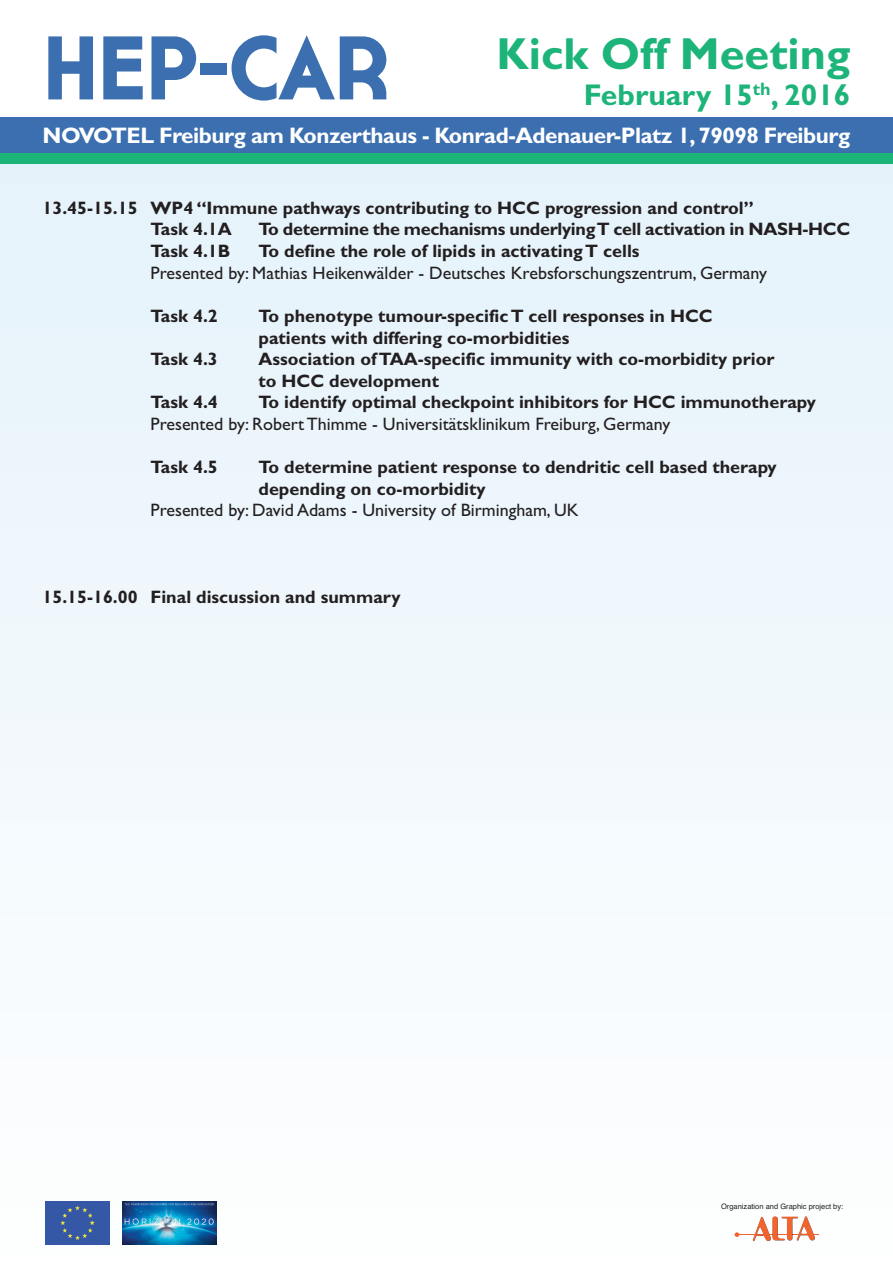
<style>
.page{position:relative;width:893px;height:1263px;background:#fff}
.page>*{position:absolute;margin:0;border:0;box-sizing:border-box;transform-origin:0 0}
.t1{font:700 90px "Cassannet";letter-spacing:-.015em;color:#3b6fb0}
.t2{font:700 45px "Gill Sans";color:#1db47a}
.t3{font:700 30px "Gill Sans";color:#1db47a}
.t4{font:700 22.5px "Gill Sans";letter-spacing:-.02em;color:#fff}
.t5{font:700 18px/21.6px "Gill Sans";color:#231f20}
.t6{font:18px "Gill Sans";color:#231f20}
.t7{font:7.5px "Helvetica";color:#231f20}
</style>
<div class="page">
<div style="left:0;top:159px;width:893px;height:1104px;background:#f1f8fc"></div>
<div style="left:0;top:150px;width:893px;height:14px;background:#1db47a"></div>
<div style="left:0;top:117px;width:893px;height:35px;background:#3b6fb0"></div>
<svg style="left:734px;top:1232px;width:5px;height:5px"></svg>
<hr style="left:738px;top:1234px;width:80px;height:1px;background:#f2642f">
<svg style="left:753px;top:1216px;width:62px;height:25px"></svg>
<img style="left:123px;top:1202px;width:93px;height:42px">
<img style="left:46px;top:1202px;width:63px;height:42px">
<h1 class="t1" style="left:43px;top:36px;width:349px">HEP-CAR</h1>
<p class="t4" style="left:43px;top:122px;width:809px">NOVOTEL Freiburg am Konzerthaus - Konrad-Adenauer-Platz 1,79098 Freiburg</p>
<h2 class="t2" style="left:496px;top:27px;width:355px">Kick Off Meeting</h2>
<h3 class="t3" style="left:584px;top:77px;width:268px">February 15<sup>th</sup>, 2016</h3>
<p class="t5" style="left:151px;top:197px;width:605px;text-indent:-108px">13.45-15.15 WP4 “Immune pathways contributing to HCC progression and control”<br>Task 4.1A</p>
<p class="t5" style="left:259px;top:218px;width:593px">To determine the mechanisms underlyingT cell activation in NASH-HCC</p>
<p class="t5" style="left:151px;top:240px;width:81px">Task 4.1B</p>
<p class="t5" style="left:259px;top:240px;width:383px">To define the role of lipids in activatingT cells</p>
<p class="t6" style="left:151px;top:262px;width:618px">Presented by: Mathias Heikenwälder - Deutsches Krebsforschungszentrum, Germany</p>
<p class="t5" style="left:151px;top:305px;width:69px">Task 4.2</p>
<p class="t5" style="left:259px;top:305px;width:456px">To phenotype tumour-specificT cell responses in HCC patients with differing co-morbidities</p>
<p class="t5" style="left:151px;top:348px;width:69px">Task 4.3</p>
<p class="t5" style="left:259px;top:348px;width:517px">Association ofTAA-specific immunity with co-morbidity prior to HCC development</p>
<p class="t5" style="left:151px;top:391px;width:69px">Task 4.4</p>
<p class="t5" style="left:259px;top:391px;width:559px">To identify optimal checkpoint inhibitors for HCC immunotherapy</p>
<p class="t6" style="left:151px;top:413px;width:521px">Presented by: Robert Thimme - Universitätsklinikum Freiburg, Germany</p>
<p class="t5" style="left:151px;top:456px;width:69px">Task 4.5</p>
<p class="t5" style="left:259px;top:456px;width:520px">To determine patient response to dendritic cell based therapy depending on co-morbidity</p>
<p class="t6" style="left:151px;top:500px;width:430px">Presented by: David Adams - University of Birmingham, UK</p>
<p class="t5" style="left:43px;top:586px;width:360px">15.15-16.00 Final discussion and summary</p>
<p class="t7" style="left:721px;top:1202px;width:124px">Organization and Graphic project by:</p>
</div>
